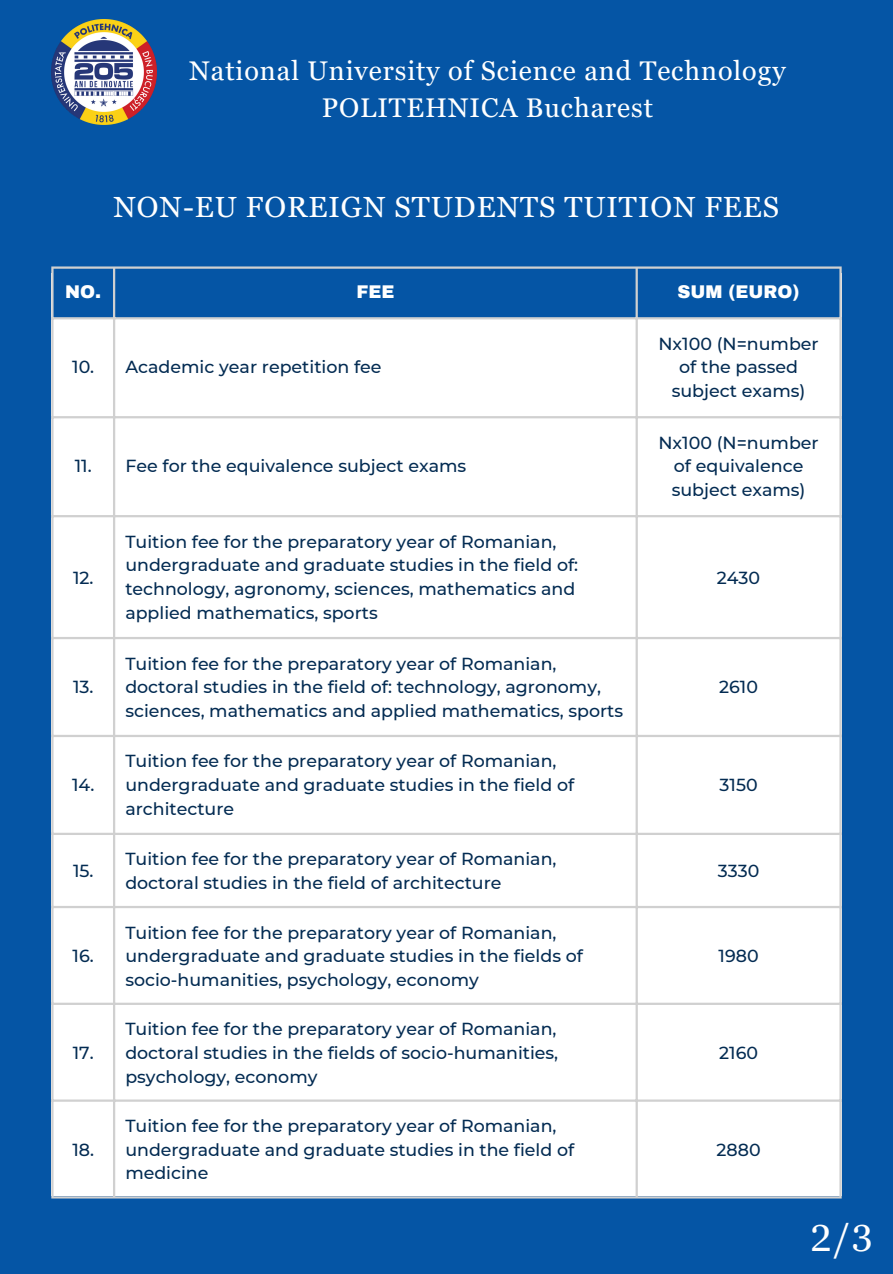
<style>
.page{position:relative;width:893px;height:1274px;background:#fff}
.page>*{position:absolute;margin:0;border:0;box-sizing:border-box;transform-origin:0 0}
.t1{font:37.5px "Georgia Pro";color:#fff}
.t2{font:29.1px "Georgia Pro";letter-spacing:.035em;color:#fff}
.t3{font:27px "Georgia Pro";letter-spacing:.035em;color:#fff}
.t4{font:900 18px "Archivo";color:#fff}
.t5{font:500 17.4px/23.7px "Montserrat";color:#032b52}
</style>
<div class="page">
<div style="left:0;top:0;width:892px;height:1273px;background:#0555a5"></div>
<div style="left:51px;top:274px;width:790px;height:922px;background:#fff"></div>
<div style="left:54px;top:269px;width:785px;height:48px;background:#0555a5"></div>
<hr style="left:51px;top:269px;width:3px;height:927px;background:#d0d0d0">
<hr style="left:113px;top:269px;width:2px;height:927px;background:#d0d0d0">
<hr style="left:635px;top:269px;width:2px;height:927px;background:#d0d0d0">
<hr style="left:839px;top:269px;width:2px;height:927px;background:#d0d0d0">
<hr style="left:51px;top:266px;width:790px;height:3px;background:#d0d0d0">
<hr style="left:51px;top:317px;width:790px;height:2px;background:#d0d0d0">
<hr style="left:51px;top:416px;width:790px;height:2px;background:#d0d0d0">
<hr style="left:51px;top:515px;width:790px;height:2px;background:#d0d0d0">
<hr style="left:51px;top:637px;width:790px;height:2px;background:#d0d0d0">
<hr style="left:51px;top:735px;width:790px;height:2px;background:#d0d0d0">
<hr style="left:51px;top:832px;width:790px;height:3px;background:#d0d0d0">
<hr style="left:51px;top:906px;width:790px;height:2px;background:#d0d0d0">
<hr style="left:51px;top:1002px;width:790px;height:3px;background:#d0d0d0">
<hr style="left:51px;top:1099px;width:790px;height:2px;background:#d0d0d0">
<hr style="left:51px;top:1196px;width:790px;height:2px;background:#d0d0d0">
<img style="left:51px;top:19px;width:105px;height:105px">
<p class="t3" style="left:189px;top:55px;width:597px">National University of Science and Technology</p>
<p class="t3" style="left:321px;top:92px;width:333px">POLITEHNICA Bucharest</p>
<p class="t2" style="left:114px;top:190px;width:667px">NON-EU FOREIGN STUDENTS TUITION FEES</p>
<p class="t4" style="left:65px;top:282px;width:37px">NO.</p>
<p class="t4" style="left:356px;top:282px;width:39px">FEE</p>
<p class="t4" style="left:677px;top:282px;width:123px">SUM (EURO)</p>
<h2 class="t5" style="left:72px;top:355px;width:24px">10.</h2>
<p class="t5" style="left:125px;top:355px;width:258px">Academic year repetition fee</p>
<p class="t5" style="left:75px;top:454px;width:18px">11.</p>
<p class="t5" style="left:125px;top:454px;width:342px">Fee for the equivalence subject exams</p>
<p class="t5" style="left:73px;top:565px;width:22px">12.</p>
<p class="t5" style="left:73px;top:675px;width:22px">13.</p>
<p class="t5" style="left:72px;top:773px;width:24px">14.</p>
<p class="t5" style="left:73px;top:858px;width:22px">15.</p>
<p class="t5" style="left:73px;top:944px;width:23px">16.</p>
<p class="t5" style="left:73px;top:1040px;width:22px">17.</p>
<p class="t5" style="left:72px;top:1137px;width:23px">18.</p>
<p class="t5" style="left:125px;top:529px;width:454px">Tuition fee for the preparatory year of Romanian, undergraduate and graduate studies in the field of: technology, agronomy, sciences, mathematics and applied mathematics, sports</p>
<p class="t5" style="left:125px;top:651px;width:499px">Tuition fee for the preparatory year of Romanian, doctoral studies in the field of: technology, agronomy, sciences, mathematics and applied mathematics, sports</p>
<p class="t5" style="left:125px;top:749px;width:450px">Tuition fee for the preparatory year of Romanian, undergraduate and graduate studies in the field of architecture</p>
<p class="t5" style="left:125px;top:847px;width:432px">Tuition fee for the preparatory year of Romanian, doctoral studies in the field of architecture</p>
<p class="t5" style="left:125px;top:920px;width:459px">Tuition fee for the preparatory year of Romanian, undergraduate and graduate studies in the fields of socio-humanities, psychology, economy</p>
<p class="t5" style="left:125px;top:1017px;width:434px;text-align:justify">Tuition fee for the preparatory year of Romanian, doctoral studies in the fields of socio-humanities, psychology, economy</p>
<p class="t5" style="left:125px;top:1114px;width:450px">Tuition fee for the preparatory year of Romanian, undergraduate and graduate studies in the field of medicine</p>
<p class="t5" style="left:658px;top:332px;width:162px;text-align:center">Nx100 (N=number of the passed subject exams)</p>
<p class="t5" style="left:658px;top:430px;width:162px;text-align:center">Nx100 (N=number of equivalence subject exams)</p>
<p class="t5" style="left:716px;top:565px;width:45px">2430</p>
<p class="t5" style="left:719px;top:675px;width:40px">2610</p>
<p class="t5" style="left:719px;top:773px;width:39px">3150</p>
<p class="t5" style="left:717px;top:858px;width:43px">3330</p>
<p class="t5" style="left:718px;top:944px;width:41px">1980</p>
<p class="t5" style="left:719px;top:1040px;width:40px">2160</p>
<p class="t5" style="left:716px;top:1137px;width:45px">2880</p>
<p class="t1" style="left:810px;top:1216px;width:64px">2/3</p>
</div>
